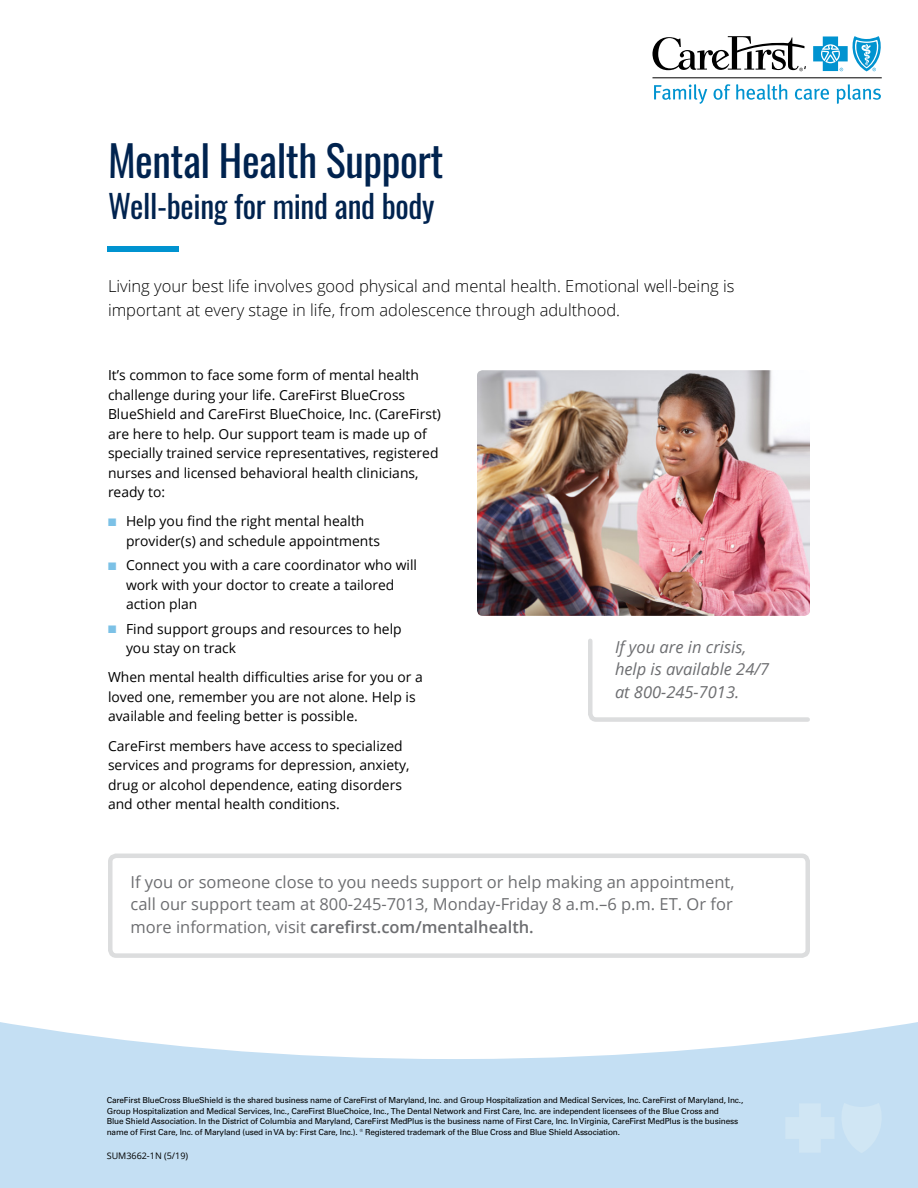
<style>
.page{position:relative;width:918px;height:1188px;background:#fff}
.page>*{position:absolute;margin:0;border:0;box-sizing:border-box;transform-origin:0 0}
.FLI-H1_Header_Subhea{font:42px "Oswald";letter-spacing:-.01em;color:#00234f}
.FLI-H1_Subheader{font:31.5px "Oswald";letter-spacing:-.01em;color:#00234f}
.FLI-Caption-Boxed{font:16.5px/22.5px "Open Sans";color:#6d6e71;text-align:justify}
.POD-OpeningParagraph{font:300 16.5px/24px "Open Sans";color:#000}
.FLI-Caption{font:italic 16.5px/22.5px "Open Sans";color:#6d6e71}
.FLI-BodyText{font:13.8px/19.5px "Open Sans";color:#000}
.t1{font:9px "Open Sans";color:#000}
.ALL-Disclaimer{font:8.25px/10.5px "Univers LT Pro 55 Roman";letter-spacing:-.02em;color:#000}
.s1{color:#7cc1e6}
.s2{font-weight:600}
</style>
<div class="page">
<svg style="left:0;top:1022px;width:918px;height:166px;fill:#c4dff3"></svg>
<svg style="left:785px;top:1103px;width:98px;height:50px;background:#cbe3f3"></svg>
<svg style="left:813px;top:36px;width:68px;height:35px"></svg>
<svg style="left:652px;top:36px;width:154px;height:35px"></svg>
<hr style="left:652px;top:77px;width:230px;height:1px;background:#000">
<svg style="left:654px;top:84px;width:53px;height:20px"></svg>
<svg style="left:714px;top:84px;width:16px;height:16px"></svg>
<svg style="left:736px;top:84px;width:51px;height:16px"></svg>
<svg style="left:795px;top:89px;width:34px;height:11px"></svg>
<svg style="left:837px;top:84px;width:44px;height:20px"></svg>
<div style="left:107px;top:246px;width:72px;height:6px;background:#0093d0"></div>
<img style="left:477px;top:370px;width:333px;height:246px">
<svg style="left:588px;top:638px;width:222px;height:84px"></svg>
<div style="left:108px;top:854px;width:702px;height:104px;border:4px solid #dcddde;border-radius:6px"></div>
<p class="FLI-H1_Header_Subhea" style="left:108px;top:132px;width:337px">Mental Health Support</p>
<p class="FLI-H1_Subheader" style="left:108px;top:184px;width:328px">Well-being for mind and body</p>
<p class="POD-OpeningParagraph" style="left:108px;top:274px;width:628px">Living your best life involves good physical and mental health. Emotional well-being is important at every stage in life, from adolescence through adulthood.</p>
<p class="FLI-BodyText" style="left:108px;top:365px;width:335px">It’s common to face some form of mental health challenge during your life. CareFirst BlueCross BlueShield and CareFirst BlueChoice, Inc. (CareFirst) are here to help. Our support team is made up of specially trained service representatives, registered nurses and licensed behavioral health clinicians, ready to:</p>
<p class="FLI-BodyText" style="left:126px;top:511px;width:255px;text-indent:-18px"><span class="s1">■</span> Help you find the right mental health provider(s) and schedule appointments</p>
<p class="FLI-BodyText" style="left:126px;top:555px;width:293px;text-indent:-18px"><span class="s1">■</span> Connect you with a care coordinator who will work with your doctor to create a tailored action plan</p>
<p class="FLI-BodyText" style="left:126px;top:619px;width:277px;text-indent:-18px"><span class="s1">■</span> Find support groups and resources to help you stay on track</p>
<p class="FLI-BodyText" style="left:108px;top:667px;width:316px">When mental health difficulties arise for you or a loved one, remember you are not alone. Help is available and feeling better is possible.</p>
<p class="FLI-BodyText" style="left:108px;top:736px;width:303px">CareFirst members have access to specialized services and programs for depression, anxiety, drug or alcohol dependence, eating disorders and other mental health conditions.</p>
<p class="FLI-Caption" style="left:615px;top:635px;width:156px">If you are in crisis, help is available 24/7 at 800-245-7013.</p>
<p class="FLI-Caption-Boxed" style="left:130px;top:870px;width:605px">If you or someone close to you needs support or help making an appointment, call our support team at 800-245-7013, Monday-Friday 8 a.m.–6 p.m. ET. Or for more information, visit <span class="s2">carefirst.com/mentalhealth.</span></p>
<p class="ALL-Disclaimer" style="left:107px;top:1095px;width:638px">CareFirst BlueCross BlueShield is the shared business name of CareFirst of Maryland, Inc. and Group Hospitalization and Medical Services, Inc. CareFirst of Maryland, Inc., Group Hospitalization and Medical Services, Inc., CareFirst BlueChoice, Inc., The Dental Network and First Care, Inc. are independent licensees of the Blue Cross and<br>Blue Shield Association. In the District of Columbia and Maryland, CareFirst MedPlus is the business name of First Care, Inc. In Virginia, CareFirst MedPlus is the business name of First Care, Inc. of Maryland (used in VA by: First Care, Inc.). ® Registered trademark of the Blue Cross and Blue Shield Association.</p>
<p class="t1" style="left:107px;top:1150px;width:83px">SUM3662-1N (5/19)</p>
</div>
